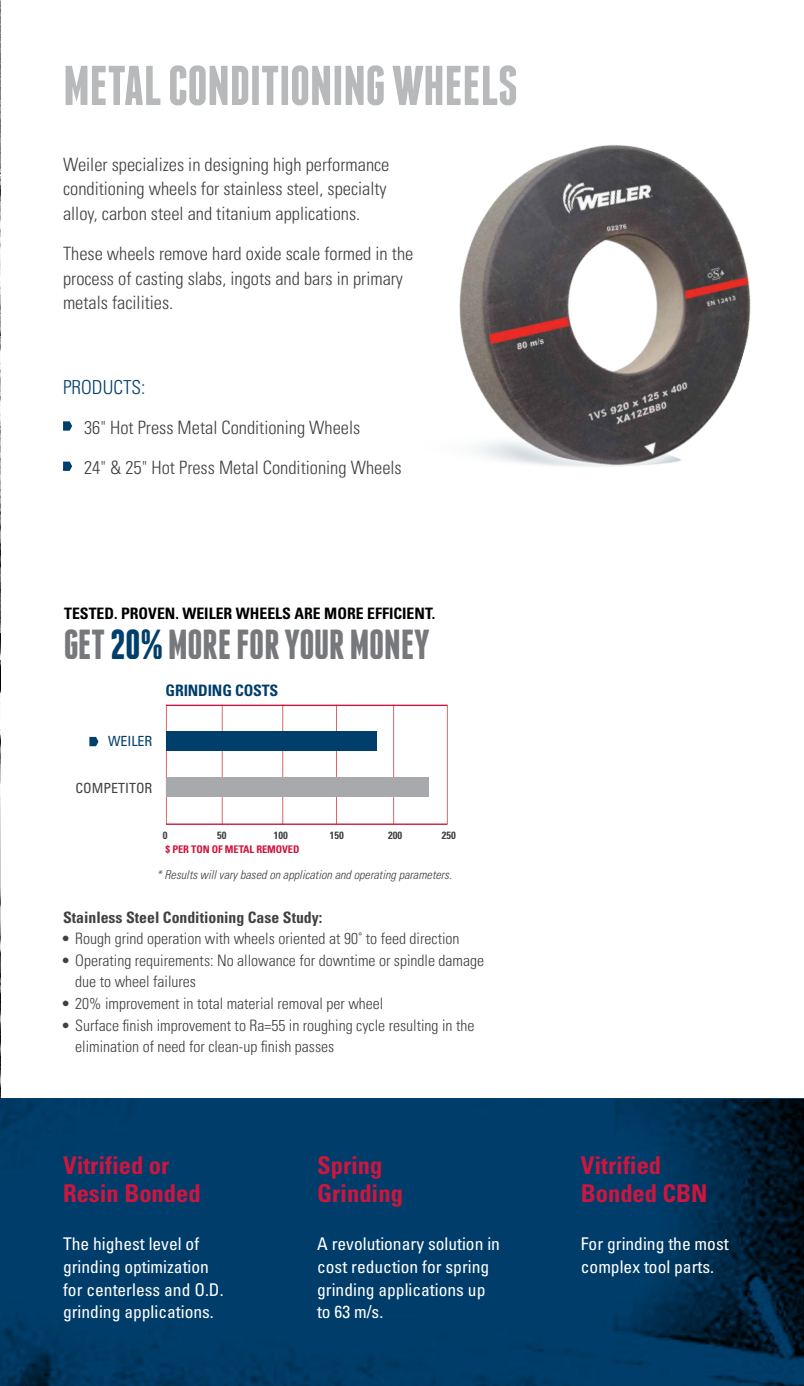
<style>
.page{position:relative;width:804px;height:1386px;background:#fff}
.page>*{position:absolute;margin:0;border:0;box-sizing:border-box;transform-origin:0 0}
.t1{font:700 56px "Franchise";letter-spacing:-.01em;color:#b7b9bb}
.t2{font:700 42px "Franchise";letter-spacing:-.01em;color:#77787b}
.t3{font:700 condensed 24.5px/28px "Univers LT Pro";color:#cd163f}
.t4{font:300 condensed 19.25px "Univers LT Pro";color:#003e6b}
.t5{font:300 condensed 18.38px/24.5px "Univers LT Pro";color:#414042}
.t6{font:condensed 17.5px/22.8px "Univers LT Pro";color:#fff}
.t7{font:300 condensed 15.75px/21px "Univers LT Pro";color:#414042}
.t8{font:700 condensed 15.75px "Univers LT Pro";color:#000}
.t9{font:700 condensed 15.75px "Univers LT Pro";color:#414042}
.t10{font:700 condensed 15.75px "Univers LT Pro";letter-spacing:-.01em;color:#003e6b}
.t11{font:condensed 14px "Univers LT Pro";color:#414042}
.t12{font:condensed 14px "Univers LT Pro";color:#003e6b}
.t13{font:italic 300 condensed 12.25px "Univers LT Pro";color:#414042}
.t14{font:700 condensed 10.5px "Univers LT Pro";letter-spacing:-.01em;color:#cd163f}
.t15{font:700 condensed 10.5px "Univers LT Pro";color:#414042}
.s1{color:#003e6b}
.s2{font-weight:400}
</style>
<div class="page">
<svg style="left:63px;top:421px;width:9px;height:10px"></svg>
<svg style="left:63px;top:462px;width:9px;height:9px"></svg>
<svg style="left:0;top:1098px;width:803px;height:288px;fill:#003d6a"></svg>
<hr style="left:0;top:0;width:1px;height:1099px;background:#4d4d4f">
<img style="left:459px;top:145px;width:292px;height:322px">
<svg style="left:89px;top:737px;width:9px;height:9px"></svg>
<hr style="left:166px;top:705px;width:1px;height:120px;background:#da6766">
<hr style="left:222px;top:705px;width:1px;height:120px;background:#da6766">
<hr style="left:282px;top:705px;width:1px;height:120px;background:#da6766">
<hr style="left:336px;top:705px;width:1px;height:120px;background:#da6766">
<hr style="left:393px;top:705px;width:1px;height:120px;background:#da6766">
<hr style="left:447px;top:705px;width:1px;height:120px;background:#da6766">
<div style="left:166px;top:777px;width:262px;height:20px;background:#a7a9ac"></div>
<div style="left:166px;top:731px;width:210px;height:20px;background:#003e6b"></div>
<hr style="left:166px;top:705px;width:281px;height:1px;background:#cd163f">
<hr style="left:166px;top:824px;width:281px;height:1px;background:#cd163f">
<h1 class="t1" style="left:63px;top:54px;width:456px">METAL CONDITIONING WHEELS</h1>
<p class="t5" style="left:63px;top:151px;width:328px">Weiler specializes in designing high performance conditioning wheels for stainless steel, specialty alloy, carbon steel and titanium applications.</p>
<p class="t5" style="left:63px;top:240px;width:351px">These wheels remove hard oxide scale formed in the process of casting slabs, ingots and bars in primary metals facilities.</p>
<p class="t4" style="left:63px;top:374px;width:84px">PRODUCTS:</p>
<p class="t5" style="left:84px;top:407px;width:319px;line-height:40.2px">36" Hot Press Metal Conditioning Wheels<br>24" &amp; 25" Hot Press Metal Conditioning Wheels</p>
<p class="t8" style="left:64px;top:603px;width:372px">TESTED. PROVEN. WEILER WHEELS ARE MORE EFFICIENT.</p>
<h2 class="t2" style="left:63px;top:620px;width:368px">GET <span class="s1">20%</span> MORE FOR YOUR MONEY</h2>
<p class="t10" style="left:165px;top:681px;width:114px">GRINDING COSTS</p>
<p class="t12" style="left:108px;top:732px;width:46px">WEILER</p>
<p class="t11" style="left:75px;top:779px;width:79px">COMPETITOR</p>
<p class="t15" style="left:163px;top:828px;width:6px">0</p>
<p class="t15" style="left:217px;top:828px;width:11px">50</p>
<p class="t15" style="left:274px;top:828px;width:15px">100</p>
<p class="t15" style="left:330px;top:828px;width:15px">150</p>
<p class="t15" style="left:388px;top:828px;width:15px">200</p>
<p class="t15" style="left:441px;top:828px;width:15px">250</p>
<p class="t14" style="left:165px;top:843px;width:135px">$ PER TON OF METAL REMOVED</p>
<p class="t13" style="left:156px;top:866px;width:297px">* Results will vary based on application and operating parameters.</p>
<p class="t9" style="left:63px;top:907px;width:261px">Stainless Steel Conditioning Case Study:</p>
<p class="t7" style="left:63px;top:927px;width:398px"><span class="s2">•</span> Rough grind operation with wheels oriented at 90˚ to feed direction</p>
<p class="t7" style="left:75px;top:949px;width:410px;text-indent:-12px"><span class="s2">•</span> Operating requirements: No allowance for downtime or spindle damage due to wheel failures</p>
<p class="t7" style="left:63px;top:992px;width:322px"><span class="s2">•</span> 20% improvement in total material removal per wheel</p>
<p class="t7" style="left:75px;top:1014px;width:400px;text-indent:-12px"><span class="s2">•</span> Surface finish improvement to Ra=55 in roughing cycle resulting in the elimination of need for clean-up finish passes</p>
<h3 class="t3" style="left:63px;top:1151px;width:139px">Vitrified or<br>Resin Bonded</h3>
<p class="t6" style="left:63px;top:1232px;width:162px">The highest level of grinding optimization for centerless and O.D. grinding applications.</p>
<h3 class="t3" style="left:317px;top:1151px;width:87px">Spring<br>Grinding</h3>
<p class="t6" style="left:317px;top:1232px;width:184px">A revolutionary solution in cost reduction for spring grinding applications up to 63 m/s.</p>
<h3 class="t3" style="left:580px;top:1151px;width:128px">Vitrified<br>Bonded CBN</h3>
<p class="t6" style="left:580px;top:1232px;width:149px">For grinding the most complex tool parts.</p>
</div>
